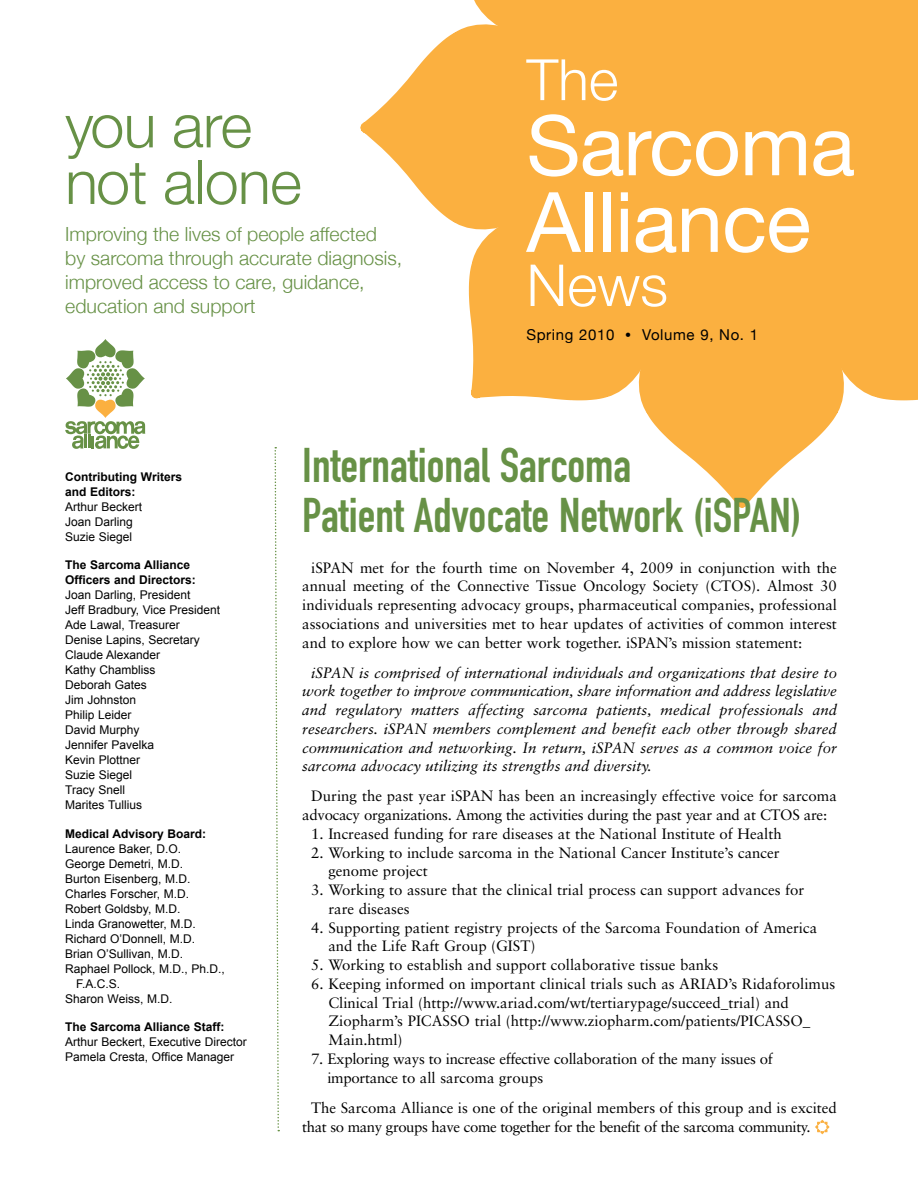
<style>
.page{position:relative;width:918px;height:1188px;background:#fff}
.page>*{position:absolute;margin:0;border:0;box-sizing:border-box;transform-origin:0 0}
.t1{font:83.4px/76.7px "Helvetica Neue";letter-spacing:-.01em;color:#fff}
.t2{font:300 60.9px/56.6px "Helvetica Neue";letter-spacing:-.01em;color:#679146}
.t3{font:300 57.9px "Helvetica Neue";color:#fff}
.t4{font:300 57px "Helvetica Neue";color:#fff}
.t5{font:48px/50.2px "DIN Engschrift";color:#679146}
.t6{font:300 19.5px/24px "Helvetica Neue";color:#679146}
.t7{font:15px/18.8px "Sabon";color:#000}
.t8{font:italic 15px/18.8px "Sabon";color:#000;text-align:justify}
.t9{font:15px/18.8px "Sabon";letter-spacing:-.02em;color:#000}
.t10{font:15px/19.5px "Sabon";letter-spacing:-.03em;color:#000}
.t11{font:15px "Helvetica Neue";letter-spacing:.04em;color:#000}
.t12{font:12px/15px "Arial";color:#000}
.t13{font:700 12px/15px "Arial";color:#000}
.s1{font-size:12px}
</style>
<div class="page">
<svg style="left:65px;top:339px;width:80px;height:110px"></svg>
<svg style="left:274px;top:447px;width:6px;height:684px"></svg>
<svg style="left:682px;top:395px;width:119px;height:113px"></svg>
<svg style="left:801px;top:395px;width:117px;height:57px"></svg>
<svg style="left:468px;top:259px;width:214px;height:192px"></svg>
<svg style="left:473px;top:0;width:445px;height:395px;background:#fbb54c"></svg>
<svg style="left:360px;top:14px;width:128px;height:224px"></svg>
<div style="left:488px;top:0;width:430px;height:377px;background:#fbb040"></div>
<svg style="left:815px;top:1120px;width:15px;height:14px"></svg>
<h2 class="t2" style="left:65px;top:96px;width:238px">you are not alone</h2>
<h3 class="t6" style="left:65px;top:222px;width:339px">Improving the lives of people affected<br>by sarcoma through accurate diagnosis, improved access to care, guidance, education and support</h3>
<h3 class="t4" style="left:526px;top:45px;width:93px">The</h3>
<h1 class="t1" style="left:526px;top:106px;width:330px">Sarcoma<br>Alliance</h1>
<h3 class="t3" style="left:526px;top:250px;width:143px">News</h3>
<p class="t11" style="left:526px;top:326px;width:233px">Spring 2010 <span class="s1">•</span> Volume 9, No. 1</p>
<p class="t13" style="left:65px;top:469px;width:118px">Contributing Writers and Editors:</p>
<p class="t12" style="left:65px;top:499px;width:79px">Arthur Beckert<br>Joan Darling<br>Suzie Siegel</p>
<p class="t13" style="left:65px;top:558px;width:132px">The Sarcoma Alliance<br>Officers and Directors:</p>
<p class="t12" style="left:65px;top:588px;width:157px">Joan Darling, President<br>Jeff Bradbury, Vice President<br>Ade Lawal, Treasurer<br>Denise Lapins, Secretary<br>Claude Alexander<br>Kathy Chambliss<br>Deborah Gates<br>Jim Johnston<br>Philip Leider<br>David Murphy<br>Jennifer Pavelka<br>Kevin Plottner<br>Suzie Siegel<br>Tracy Snell<br>Marites Tullius</p>
<p class="t13" style="left:65px;top:826px;width:142px">Medical Advisory Board:</p>
<p class="t12" style="left:65px;top:841px;width:118px">Laurence Baker, D.O.</p>
<p class="t12" style="left:65px;top:856px;width:120px">George Demetri, M.D.</p>
<p class="t12" style="left:65px;top:871px;width:127px">Burton Eisenberg, M.D.</p>
<p class="t12" style="left:65px;top:886px;width:126px">Charles Forscher, M.D.</p>
<p class="t12" style="left:65px;top:901px;width:117px">Robert Goldsby, M.D.</p>
<p class="t12" style="left:65px;top:916px;width:132px">Linda Granowetter, M.D.</p>
<p class="t12" style="left:65px;top:931px;width:132px">Richard O’Donnell, M.D.</p>
<p class="t12" style="left:65px;top:946px;width:120px">Brian O’Sullivan, M.D.</p>
<p class="t12" style="left:65px;top:961px;width:161px">Raphael Pollock, M.D., Ph.D.,</p>
<p class="t12" style="left:76px;top:976px;width:46px">F.A.C.S.</p>
<p class="t12" style="left:65px;top:991px;width:109px">Sharon Weiss, M.D.</p>
<p class="t13" style="left:65px;top:1020px;width:161px">The Sarcoma Alliance Staff:</p>
<p class="t12" style="left:65px;top:1035px;width:183px">Arthur Beckert, Executive Director<br>Pamela Cresta, Office Manager</p>
<h3 class="t5" style="left:302px;top:440px;width:501px">International Sarcoma<br>Patient Advocate Network (iSPAN)</h3>
<p class="t7" style="left:302px;top:558px;width:536px;text-align:justify;text-indent:9px">iSPAN met for the fourth time on November 4, 2009 in conjunction with the annual meeting of the Connective Tissue Oncology Society (CTOS). Almost 30 individuals representing advocacy groups, pharmaceutical companies, professional associations and universities met to hear updates of activities of common interest and to explore how we can better work together. iSPAN’s mission statement:</p>
<p class="t8" style="left:302px;top:663px;width:536px;text-indent:9px">iSPAN is comprised of international individuals and organizations that desire to work together to improve communication, share information and address legislative and regulatory matters affecting sarcoma patients, medical professionals and researchers. iSPAN members complement and benefit each other through shared communication and networking. In return, iSPAN serves as a common voice for sarcoma advocacy utilizing its strengths and diversity.</p>
<p class="t9" style="left:302px;top:787px;width:536px;text-indent:9px">During the past year iSPAN has been an increasingly effective voice for sarcoma advocacy organizations. Among the activities during the past year and at CTOS are:</p>
<p class="t7" style="left:311px;top:824px;width:472px">1. Increased funding for rare diseases at the National Institute of Health</p>
<p class="t7" style="left:328px;top:843px;width:453px;text-indent:-17px">2. Working to include sarcoma in the National Cancer Institute’s cancer genome project</p>
<p class="t7" style="left:328px;top:880px;width:477px;text-indent:-17px">3. Working to assure that the clinical trial process can support advances for rare diseases</p>
<p class="t7" style="left:328px;top:918px;width:490px;text-indent:-17px">4. Supporting patient registry projects of the Sarcoma Foundation of America and the Life Raft Group (GIST)</p>
<p class="t7" style="left:311px;top:955px;width:409px">5. Working to establish and support collaborative tissue banks</p>
<p class="t7" style="left:328px;top:974px;width:508px;text-indent:-17px">6. Keeping informed on important clinical trials such as ARIAD’s Ridaforolimus Clinical Trial (http://www.ariad.com/wt/tertiarypage/succeed_trial) and Ziopharm’s PICASSO trial (http://www.ziopharm.com/patients/PICASSO_ Main.html)</p>
<p class="t9" style="left:327px;top:1049px;width:447px;text-indent:-16px">7. Exploring ways to increase effective collaboration of the many issues of importance to all sarcoma groups</p>
<p class="t10" style="left:302px;top:1097px;width:536px;text-indent:9px">The Sarcoma Alliance is one of the original members of this group and is excited that so many groups have come together for the benefit of the sarcoma community.</p>
</div>
